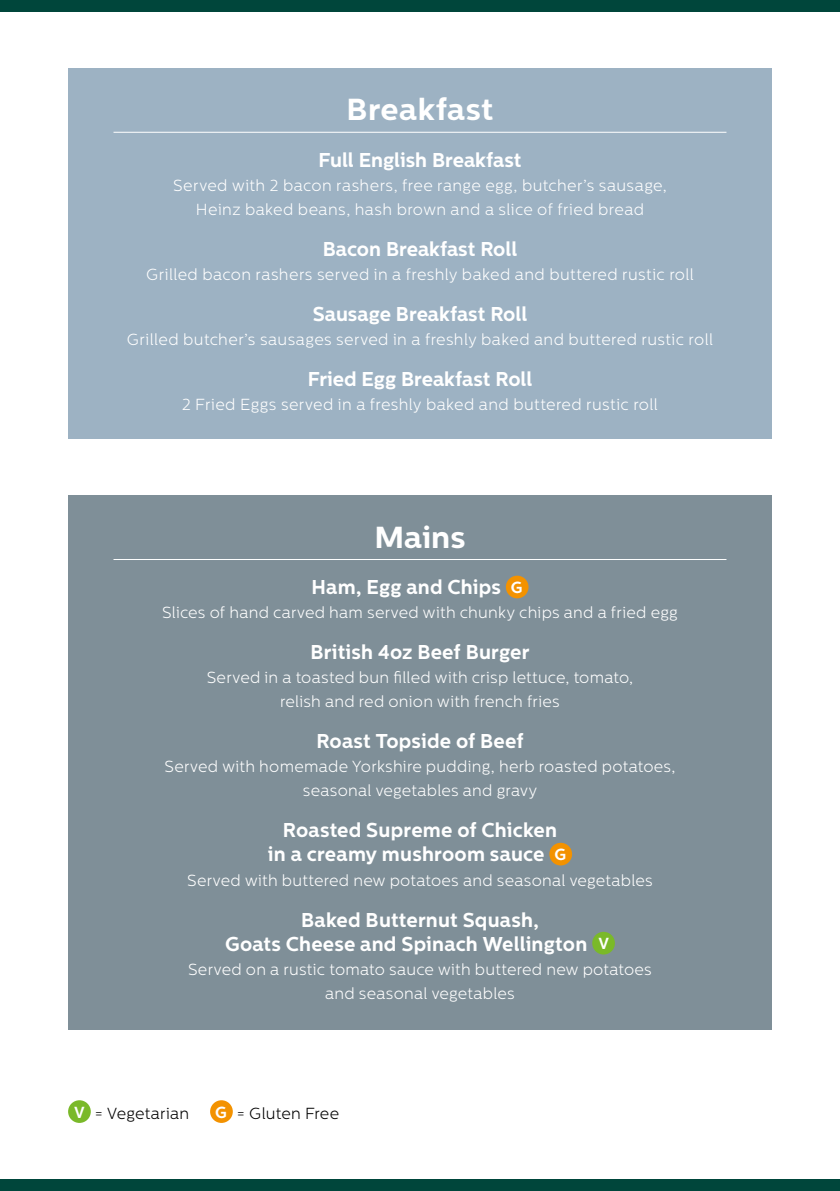
<style>
.page{position:relative;width:840px;height:1191px;background:#fff}
.page>*{position:absolute;margin:0;border:0;box-sizing:border-box;transform-origin:0 0}
.t1{font:700 30.4px "Centrale Sans";letter-spacing:.005em;color:#fff;scale:1.05 1}
.t2{font:700 20px/24px "Centrale Sans";letter-spacing:.005em;color:#fff;text-align:center}
.t3{font:300 16px/24px "Centrale Sans";letter-spacing:.02em;color:#fff;text-align:center}
.t4{font:300 16px "Centrale Sans";letter-spacing:.015em;color:#000}
.s1{font-size:16px}
.s2{font-weight:700;color:#fff}
</style>
<div class="page">
<div style="left:0;top:0;width:839px;height:11px;background:#00463b"></div>
<div style="left:0;top:1179px;width:839px;height:12px;background:#00463b"></div>
<div style="left:68px;top:68px;width:703px;height:370px;background:#9db2c3"></div>
<hr style="left:113px;top:132px;width:613px;height:1px;background:#fff">
<div style="left:68px;top:1100px;width:23px;height:23px;background:#7ab929;border-radius:50%"></div>
<div style="left:210px;top:1100px;width:23px;height:23px;background:#f39200;border-radius:50%"></div>
<div style="left:68px;top:495px;width:703px;height:535px;background:#7f8f98"></div>
<hr style="left:113px;top:559px;width:613px;height:1px;background:#fff">
<div style="left:505px;top:575px;width:23px;height:23px;background:#f39200;border-radius:50%"></div>
<div style="left:549px;top:842px;width:22px;height:23px;background:#f39200;border-radius:50%"></div>
<div style="left:592px;top:931px;width:22px;height:23px;background:#7ab929;border-radius:50%"></div>
<h1 class="t1" style="left:346px;top:92px;width:141px">Breakfast</h1>
<p class="t2" style="left:318px;top:148px;width:204px">Full English Breakfast</p>
<p class="t3" style="left:173px;top:173px;width:495px">Served with 2 bacon rashers, free range egg, butcher’s sausage,<br>Heinz baked beans, hash brown and a slice of fried bread</p>
<p class="t2" style="left:322px;top:237px;width:196px">Bacon Breakfast Roll</p>
<p class="t3" style="left:146px;top:262px;width:549px">Grilled bacon rashers served in a freshly baked and buttered rustic roll</p>
<p class="t2" style="left:312px;top:302px;width:216px">Sausage Breakfast Roll</p>
<p class="t3" style="left:127px;top:327px;width:587px">Grilled butcher’s sausages served in a freshly baked and buttered rustic roll</p>
<p class="t2" style="left:307px;top:367px;width:226px">Fried Egg Breakfast Roll</p>
<p class="t3" style="left:182px;top:392px;width:477px">2 Fried Eggs served in a freshly baked and buttered rustic roll</p>
<h1 class="t1" style="left:374px;top:519px;width:88px">Mains</h1>
<p class="t2" style="left:311px;top:575px;width:212px">Ham, Egg and Chips <span class="s1">G</span></p>
<p class="t3" style="left:162px;top:601px;width:517px">Slices of hand carved ham served with chunky chips and a fried egg</p>
<p class="t2" style="left:310px;top:640px;width:220px">British 4oz Beef Burger</p>
<p class="t3" style="left:207px;top:666px;width:427px">Served in a toasted bun filled with crisp lettuce, tomato, relish and red onion with french fries</p>
<p class="t2" style="left:316px;top:729px;width:208px">Roast Topside of Beef</p>
<p class="t3" style="left:164px;top:755px;width:512px">Served with homemade Yorkshire pudding, herb roasted potatoes, seasonal vegetables and gravy</p>
<p class="t2" style="left:268px;top:818px;width:299px">Roasted Supreme of Chicken<br>in a creamy mushroom sauce <span class="s1">G</span></p>
<p class="t3" style="left:187px;top:868px;width:466px">Served with buttered new potatoes and seasonal vegetables</p>
<p class="t2" style="left:225px;top:907px;width:385px">Baked Butternut Squash,<br>Goats Cheese and Spinach Wellington <span class="s1">V</span></p>
<p class="t3" style="left:188px;top:957px;width:465px">Served on a rustic tomato sauce with buttered new potatoes and seasonal vegetables</p>
<p class="t4" style="left:74px;top:1104px;width:116px"><span class="s2">V</span> = Vegetarian</p>
<p class="t4" style="left:215px;top:1104px;width:125px"><span class="s2">G</span> = Gluten Free</p>
</div>
